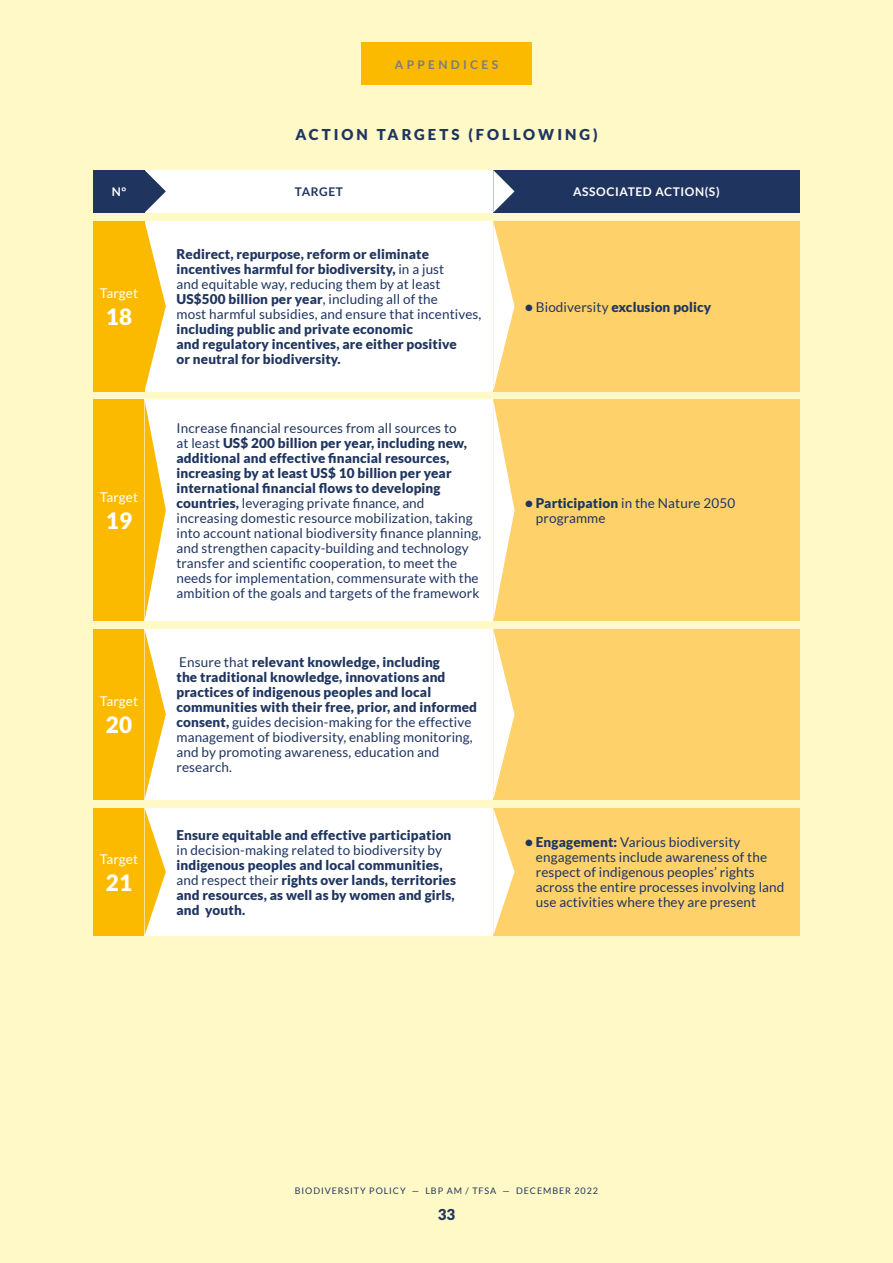
<style>
.page{position:relative;width:893px;height:1263px;background:#fff9c7}
.page>*{position:absolute;margin:0;border:0;box-sizing:border-box;transform-origin:0 0}
.t1{font:900 22.5px "Lato";letter-spacing:.01em;color:#fff}
.t2{font:900 15px "Lato";letter-spacing:.2em;color:#1f3560}
.t3{font:13.5px/15px "Lato";letter-spacing:.01em;color:#1f3560}
.t4{font:900 13.5px/15px "Lato";letter-spacing:.01em;color:#1f3560}
.t5{font:13.5px "Lato";letter-spacing:.01em;color:#fff}
.t6{font:700 12px "Lato";letter-spacing:.05em;color:#fff}
.t7{font:700 12px "Lato";letter-spacing:.275em;color:#7c7b7b}
.t8{font:700 12px "Lato";letter-spacing:.05em;color:#1f3560}
.t9{font:9px "Lato";letter-spacing:.1em;color:#1f3560}
.s1{font-weight:900}
.s2{font-weight:400}
</style>
<div class="page">
<div style="left:361px;top:43px;width:170px;height:42px;background:#fbba00"></div>
<div style="left:145px;top:221px;width:348px;height:170px;background:#fff"></div>
<div style="left:94px;top:221px;width:51px;height:170px;background:#fbba00"></div>
<div style="left:493px;top:221px;width:306px;height:170px;background:#fed16b"></div>
<svg style="left:493px;top:221px;width:21px;height:170px"></svg>
<svg style="left:145px;top:223px;width:21px;height:166px"></svg>
<div style="left:94px;top:629px;width:51px;height:170px;background:#fbba00"></div>
<div style="left:94px;top:808px;width:51px;height:127px;background:#fbba00"></div>
<div style="left:145px;top:808px;width:348px;height:127px;background:#fff"></div>
<div style="left:493px;top:808px;width:306px;height:127px;background:#fed16b"></div>
<div style="left:145px;top:629px;width:348px;height:170px;background:#fff"></div>
<div style="left:493px;top:629px;width:306px;height:170px;background:#fed16b"></div>
<svg style="left:493px;top:630px;width:21px;height:169px"></svg>
<svg style="left:493px;top:808px;width:21px;height:127px"></svg>
<svg style="left:145px;top:631px;width:21px;height:167px"></svg>
<svg style="left:145px;top:809px;width:21px;height:125px"></svg>
<div style="left:94px;top:400px;width:51px;height:221px;background:#fbba00"></div>
<div style="left:145px;top:400px;width:348px;height:221px;background:#fff"></div>
<div style="left:493px;top:400px;width:306px;height:221px;background:#fed16b"></div>
<svg style="left:493px;top:400px;width:21px;height:221px"></svg>
<svg style="left:145px;top:402px;width:21px;height:217px"></svg>
<div style="left:145px;top:170px;width:348px;height:43px;background:#fff"></div>
<div style="left:94px;top:170px;width:51px;height:43px;background:#1f3560"></div>
<div style="left:493px;top:170px;width:306px;height:43px;background:#1f3560"></div>
<svg style="left:145px;top:170px;width:21px;height:42px"></svg>
<svg style="left:493px;top:170px;width:21px;height:43px"></svg>
<p class="t7" style="left:395px;top:57px;width:105px">APPENDICES</p>
<p class="t2" style="left:295px;top:125px;width:304px">ACTION TARGETS (FOLLOWING)</p>
<p class="t6" style="left:112px;top:185px;width:16px">N°</p>
<p class="t8" style="left:295px;top:185px;width:50px">TARGET</p>
<p class="t6" style="left:573px;top:185px;width:148px">ASSOCIATED ACTION(S)</p>
<p class="t5" style="left:100px;top:286px;width:40px">Target</p>
<h1 class="t1" style="left:106px;top:304px;width:28px">18</h1>
<p class="t5" style="left:100px;top:490px;width:40px">Target</p>
<h1 class="t1" style="left:106px;top:508px;width:28px">19</h1>
<p class="t5" style="left:100px;top:694px;width:40px">Target</p>
<h1 class="t1" style="left:106px;top:712px;width:28px">20</h1>
<p class="t5" style="left:100px;top:851px;width:40px">Target</p>
<h1 class="t1" style="left:106px;top:869px;width:28px">21</h1>
<p class="t3" style="left:176px;top:247px;width:306px"><span class="s1">Redirect, repurpose, reform or eliminate incentives harmful for biodiversity,</span> in a just<br>and equitable way, reducing them by at least <span class="s1">US$500 billion per year</span>, including all of the<br>most harmful subsidies, and ensure that incentives,</p>
<p class="t4" style="left:176px;top:321px;width:282px">including public and private economic<br>and regulatory incentives, are either positive or neutral for biodiversity.</p>
<p class="t3" style="left:176px;top:421px;width:306px">Increase financial resources from all sources to<br>at least <span class="s1">US$ 200 billion per year, including new, additional and effective financial resources, increasing by at least US$ 10 billion per year international financial flows to developing countries,</span> leveraging private finance, and increasing domestic resource mobilization, taking into account national biodiversity finance planning, and strengthen capacity-building and technology transfer and scientific cooperation, to meet the needs for implementation, commensurate with the ambition of the goals and targets of the framework</p>
<p class="t4" style="left:176px;top:655px;width:302px"><span class="s2">Ensure that</span> relevant knowledge, including<br>the traditional knowledge, innovations and practices of indigenous peoples and local communities with their free, prior, and informed consent, <span class="s2">guides decision-making for the effective management of biodiversity, enabling monitoring, and by promoting awareness, education and research.</span></p>
<p class="t4" style="left:176px;top:827px;width:276px">Ensure equitable and effective participation</p>
<p class="t3" style="left:176px;top:842px;width:267px">in decision-making related to biodiversity by</p>
<p class="t4" style="left:176px;top:857px;width:281px">indigenous peoples and local communities, <span class="s2">and respect their</span> rights over lands, territories and resources, as well as by women and girls, and youth.</p>
<p class="t4" style="left:525px;top:299px;width:188px">• <span class="s2">Biodiversity</span> exclusion policy</p>
<p class="t3" style="left:536px;top:496px;width:201px;text-indent:-11px"><span class="s1">• Participation</span> in the Nature 2050 programme</p>
<p class="t3" style="left:536px;top:835px;width:250px;text-indent:-11px"><span class="s1">• Engagement:</span> Various biodiversity engagements include awareness of the respect of indigenous peoples’ rights across the entire processes involving land use activities where they are present</p>
<p class="t9" style="left:295px;top:1185px;width:305px">BIODIVERSITY POLICY — LBP AM / TFSA — DECEMBER 2022</p>
<p class="t2" style="left:438px;top:1205px;width:19px">33</p>
</div>
